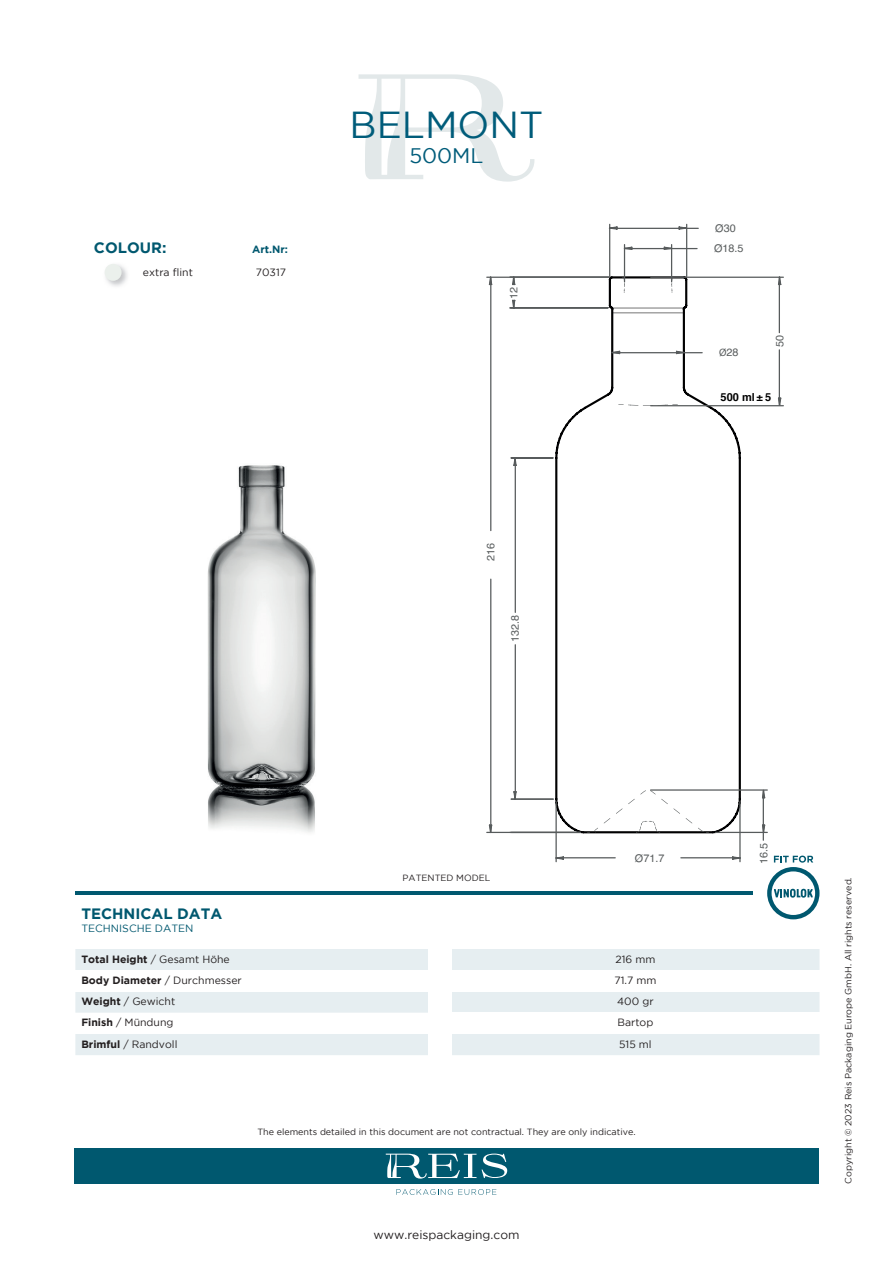
<style>
.page{position:relative;width:893px;height:1263px;background:#fff}
.page>*{position:absolute;margin:0;border:0;box-sizing:border-box;transform-origin:0 0}
.t1{font:37.5px "Gotham";color:#005c7a}
.t2{font:21px "Gotham";color:#005c7a}
.t3{font:700 15px "Gotham";color:#00586f}
.t4{font:12px "Gotham";color:#231f20}
.t5{font:700 10.95px "Helvetica";color:#000001}
.t6{font:10.8px "Helvetica";color:#575b5c}
.t7{font:10.5px "Gotham";color:#231f20}
.t8{font:700 10.5px "Gotham";color:#231f20}
.t9{font:10.5px "Gotham";color:#00586f}
.t10{font:700 10.5px "Gotham";color:#00586f}
.t11{font:9px "Gotham";color:#231f20}
.s1{font-family:"Myriad Pro"}
.s2{font-weight:400}
.s3{font-weight:700}
</style>
<div class="page">
<svg style="left:359px;top:74px;width:175px;height:108px"></svg>
<div style="left:74px;top:1148px;width:745px;height:35px;background:#00586f"></div>
<svg style="left:396px;top:1189px;width:100px;height:6px"></svg>
<svg style="left:386px;top:1153px;width:121px;height:25px"></svg>
<svg style="left:486px;top:240px;width:298px;height:619px"></svg>
<img style="left:207px;top:465px;width:109px;height:368px">
<svg style="left:75px;top:950px;width:744px;height:105px;fill:#e6eef1"></svg>
<hr style="left:75px;top:970px;width:354px;height:1px;background:#fff">
<hr style="left:451px;top:970px;width:368px;height:1px;background:#fff">
<hr style="left:451px;top:1012px;width:368px;height:1px;background:#fff">
<hr style="left:75px;top:991px;width:354px;height:1px;background:#fff">
<hr style="left:451px;top:991px;width:368px;height:1px;background:#fff">
<hr style="left:75px;top:1034px;width:354px;height:1px;background:#fff">
<svg style="left:429px;top:950px;width:23px;height:105px"></svg>
<hr style="left:451px;top:1034px;width:368px;height:1px;background:#fff">
<hr style="left:75px;top:892px;width:678px;height:3px;background:#00586f">
<svg style="left:767px;top:855px;width:52px;height:64px"></svg>
<svg style="left:555px;top:276px;width:186px;height:557px"></svg>
<hr style="left:624px;top:244px;width:1px;height:38px;background:#575b5c">
<hr style="left:671px;top:244px;width:1px;height:38px;background:#575b5c">
<svg style="left:625px;top:247px;width:7px;height:3px"></svg>
<svg style="left:664px;top:247px;width:7px;height:3px"></svg>
<hr style="left:624px;top:248px;width:74px;height:1px;background:#575b5c">
<hr style="left:486px;top:277px;width:123px;height:1px;background:#575b5c">
<hr style="left:486px;top:832px;width:95px;height:1px;background:#575b5c">
<svg style="left:489px;top:277px;width:3px;height:8px"></svg>
<svg style="left:489px;top:824px;width:3px;height:8px"></svg>
<hr style="left:490px;top:277px;width:1px;height:254px;background:#575b5c">
<hr style="left:490px;top:579px;width:1px;height:254px;background:#575b5c">
<hr style="left:511px;top:457px;width:42px;height:2px;background:#575b5c">
<svg style="left:513px;top:459px;width:4px;height:7px"></svg>
<svg style="left:513px;top:791px;width:4px;height:7px"></svg>
<hr style="left:515px;top:457px;width:1px;height:156px;background:#575b5c">
<hr style="left:515px;top:644px;width:1px;height:156px;background:#575b5c">
<hr style="left:511px;top:798px;width:43px;height:2px;background:#575b5c">
<hr style="left:715px;top:832px;width:53px;height:1px;background:#575b5c">
<hr style="left:650px;top:789px;width:118px;height:2px;background:#575b5c">
<svg style="left:762px;top:824px;width:3px;height:8px"></svg>
<svg style="left:762px;top:790px;width:3px;height:8px"></svg>
<hr style="left:763px;top:790px;width:1px;height:51px;background:#575b5c">
<svg style="left:609px;top:276px;width:78px;height:130px"></svg>
<hr style="left:611px;top:352px;width:92px;height:1px;background:#575b5c">
<hr style="left:555px;top:801px;width:2px;height:61px;background:#575b5c">
<hr style="left:739px;top:801px;width:2px;height:61px;background:#575b5c">
<svg style="left:555px;top:856px;width:9px;height:4px"></svg>
<svg style="left:732px;top:856px;width:9px;height:4px"></svg>
<hr style="left:555px;top:857px;width:61px;height:1px;background:#575b5c">
<hr style="left:680px;top:857px;width:61px;height:1px;background:#575b5c">
<hr style="left:650px;top:277px;width:134px;height:1px;background:#575b5c">
<hr style="left:650px;top:405px;width:134px;height:1px;background:#575b5c">
<svg style="left:778px;top:277px;width:3px;height:8px"></svg>
<svg style="left:778px;top:397px;width:3px;height:9px"></svg>
<hr style="left:779px;top:276px;width:1px;height:57px;background:#575b5c">
<hr style="left:779px;top:349px;width:1px;height:57px;background:#575b5c">
<hr style="left:609px;top:224px;width:1px;height:53px;background:#575b5c">
<hr style="left:686px;top:224px;width:1px;height:53px;background:#575b5c">
<svg style="left:609px;top:226px;width:9px;height:4px"></svg>
<svg style="left:678px;top:226px;width:8px;height:4px"></svg>
<hr style="left:609px;top:228px;width:90px;height:1px;background:#575b5c">
<hr style="left:509px;top:276px;width:100px;height:2px;background:#575b5c">
<hr style="left:509px;top:307px;width:100px;height:1px;background:#575b5c">
<svg style="left:512px;top:278px;width:3px;height:7px"></svg>
<svg style="left:512px;top:300px;width:3px;height:7px"></svg>
<hr style="left:509px;top:307px;width:99px;height:2px;background:#575b5c">
<svg style="left:587px;top:790px;width:122px;height:43px"></svg>
<img style="left:104px;top:264px;width:23px;height:22px">
<div style="left:105px;top:264px;width:17px;height:17px;background:#ebf0ec;border-radius:50%"></div>
<h3 class="t3" style="left:94px;top:239px;width:74px">COLOUR:</h3>
<p class="t10" style="left:252px;top:243px;width:37px">Art.Nr:</p>
<p class="t7" style="left:143px;top:266px;width:52px">extra flint</p>
<p class="t7" style="left:256px;top:266px;width:32px">70317</p>
<h1 class="t1" style="left:350px;top:104px;width:195px">BELMONT</h1>
<h2 class="t2" style="left:409px;top:144px;width:76px">500ML</h2>
<p class="t6" style="left:505px;top:299px;width:14px;rotate:-90deg">12</p>
<p class="t6" style="left:482px;top:561px;width:20px;rotate:-90deg">216</p>
<p class="t6" style="left:507px;top:642px;width:29px;rotate:-90deg">132.8</p>
<p class="t6" style="left:715px;top:220px;width:22px">Ø30</p>
<p class="t6" style="left:714px;top:240px;width:31px">Ø18.5</p>
<p class="t6" style="left:719px;top:344px;width:21px"><span class="s1">Ø</span>28</p>
<p class="t6" style="left:771px;top:347px;width:14px;rotate:-90deg">50</p>
<p class="t5" style="left:721px;top:388px;width:52px">500 ml ± 5</p>
<p class="t11" style="left:403px;top:873px;width:89px">PATENTED MODEL</p>
<p class="t6" style="left:635px;top:850px;width:31px">Ø71.7</p>
<h3 class="t3" style="left:81px;top:905px;width:142px">TECHNICAL DATA</h3>
<p class="t9" style="left:81px;top:922px;width:114px">TECHNISCHE DATEN</p>
<p class="t8" style="left:81px;top:953px;width:150px">Total Height <span class="s2">/ Gesamt Höhe</span></p>
<p class="t7" style="left:615px;top:953px;width:41px">216 mm</p>
<p class="t8" style="left:81px;top:974px;width:162px">Body Diameter <span class="s2">/ Durchmesser</span></p>
<p class="t7" style="left:614px;top:974px;width:43px">71.7 mm</p>
<p class="t7" style="left:81px;top:995px;width:95px"><span class="s3">Weight</span> / Gewicht</p>
<p class="t7" style="left:617px;top:995px;width:38px">400 gr</p>
<p class="t7" style="left:81px;top:1017px;width:94px"><span class="s3">Finish</span> / Mündung</p>
<p class="t7" style="left:617px;top:1017px;width:37px">Bartop</p>
<p class="t7" style="left:81px;top:1038px;width:98px"><span class="s3">Brimful</span> / Randvoll</p>
<p class="t7" style="left:619px;top:1038px;width:34px">515 ml</p>
<p class="t11" style="left:257px;top:1127px;width:380px">The elements detailed in this document are not contractual. They are only indicative.</p>
<h3 class="t4" style="left:373px;top:1228px;width:148px">www.reispackaging.com</h3>
<p class="t6" style="left:755px;top:864px;width:23px;rotate:-90deg">16.5</p>
<p class="t11" style="left:843px;top:1184px;width:308px;rotate:-90deg">Copyright © 2023 Reis Packaging Europe GmbH. All rights reserved.</p>
</div>
